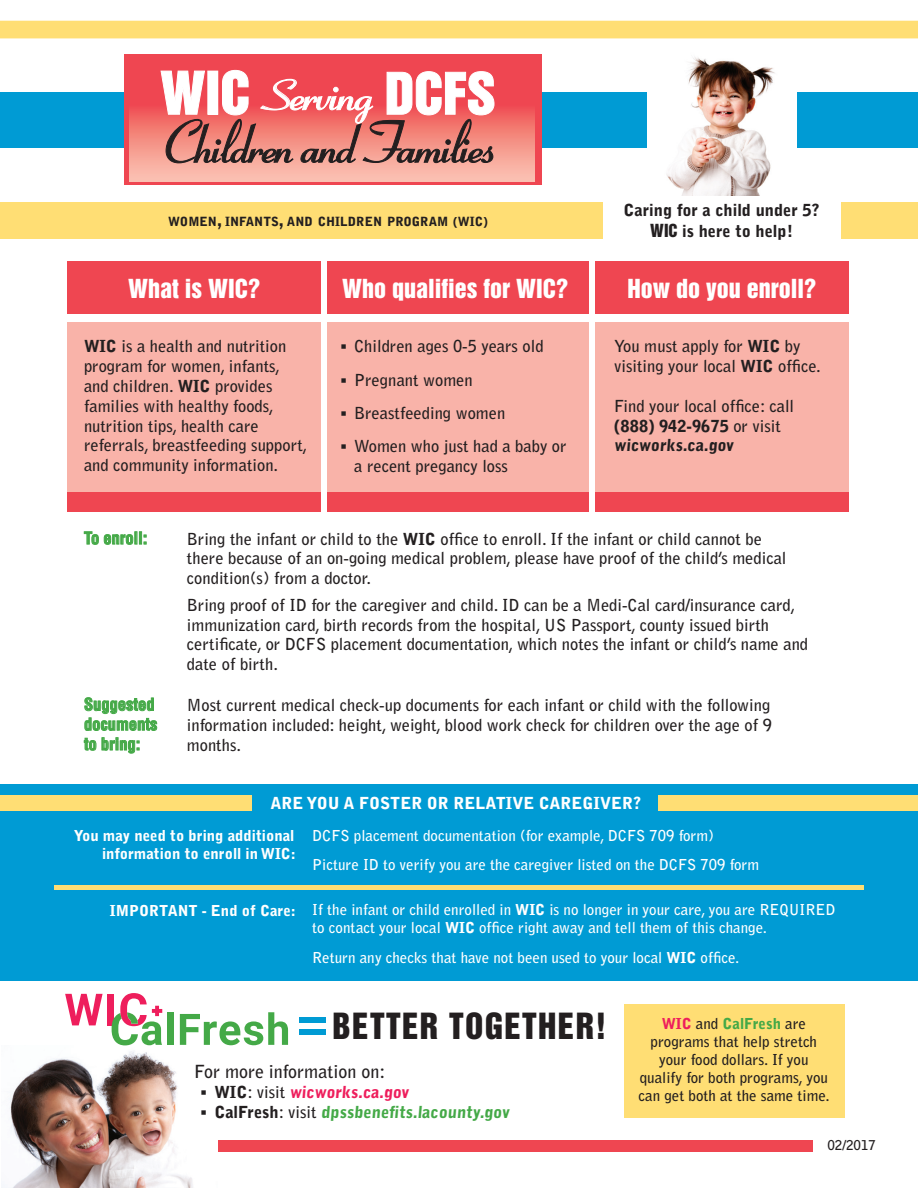
<style>
.page{position:relative;width:918px;height:1188px;background:#fff}
.page>*{position:absolute;margin:0;border:0;box-sizing:border-box;transform-origin:0 0}
.t1{font:700 58.5px/52.5px "Coronet LT Std";letter-spacing:-.03em;color:#231f20}
.t2{font:33px "Helvetica Inserat LT Std";letter-spacing:.04em;color:#231f20}
.t3{font:24px "Helvetica Inserat LT Std";color:#fff}
.t4{font:700 18px "Bell Gothic Std";color:#231f20}
.t5{font:700 16.5px/19.8px "Bell Gothic Std";color:#231f20}
.t6{font:900 16.5px "Bell Gothic Std";color:#44a947}
.t7{font:900 16.5px/21px "Bell Gothic Std";color:#231f20;text-align:center}
.t8{font:700 condensed 16.5px/19.8px "Helvetica LT Std";color:#44a947}
.t9{font:900 16.5px "Bell Gothic Std";color:#fff}
.t10{font:900 16.5px "Bell Gothic Std";color:#ee1e5c}
.t11{font:700 15px/18px "Bell Gothic Std";color:#fff}
.t12{font:700 15px/18px "Bell Gothic Std";color:#231f20;text-align:center}
.t13{font:900 15px/18px "Bell Gothic Std";color:#fff;text-align:right}
.t14{font:700 13.5px "Bell Gothic Std";color:#231f20}
.t15{font:900 12.6px "Bell Gothic Std";color:#231f20}
.s1{font-family:"Helvetica Inserat LT Std";font-weight:400;font-size:54px;color:#fff}
.s2{font-size:42px;color:#fff}
.s3{color:#fff}
.s4{font-family:"Helvetica Inserat LT Std";font-weight:400;font-size:52.5px;color:#fff}
.s5{font-size:18px}
.s6{font-size:12px}
.s7{font-family:"Helvetica Inserat LT Std";font-weight:400}
.s8{font-weight:900}
.s9{font-family:"Arial"}
.s10{font-family:"Arial";font-weight:700;color:#231f20}
.s11{color:#231f20}
.s12{font-weight:700;color:#231f20}
.s13{font-weight:900;color:#ee1e5c}
.s14{font-weight:900;color:#44a947}
</style>
<div class="page">
<div style="left:68px;top:261px;width:253px;height:250px;background:#ef4651"></div>
<div style="left:327px;top:261px;width:262px;height:250px;background:#ef4651"></div>
<div style="left:595px;top:261px;width:253px;height:250px;background:#ef4651"></div>
<div style="left:68px;top:319px;width:253px;height:173px;background:#f9b3a9"></div>
<div style="left:595px;top:319px;width:253px;height:173px;background:#f9b3a9"></div>
<div style="left:327px;top:319px;width:262px;height:173px;background:#f9b3a9"></div>
<div style="left:0;top:92px;width:918px;height:56px;background:#009bd4"></div>
<div style="left:124px;top:54px;width:418px;height:131px;background:#ef4651"></div>
<div style="left:0;top:202px;width:918px;height:36px;background:#ffde74"></div>
<div style="left:183px;top:1141px;width:630px;height:11px;background:#ef4651"></div>
<div style="left:0;top:21px;width:918px;height:17px;background:#ffde74"></div>
<img style="left:1px;top:1045px;width:217px;height:143px">
<svg style="left:84px;top:531px;width:62px;height:14px"></svg>
<svg style="left:85px;top:697px;width:72px;height:34px"></svg>
<svg style="left:84px;top:738px;width:12px;height:13px"></svg>
<svg style="left:102px;top:737px;width:37px;height:16px"></svg>
<div style="left:0;top:784px;width:918px;height:197px;background:#009bd4"></div>
<div style="left:299px;top:1018px;width:27px;height:5px;background:#009bd4"></div>
<div style="left:299px;top:1029px;width:27px;height:6px;background:#009bd4"></div>
<svg style="left:65px;top:994px;width:38px;height:31px"></svg>
<div style="left:108px;top:994px;width:6px;height:31px;background:#ee1e5c"></div>
<div style="left:167px;top:1012px;width:6px;height:33px;background:#44a947"></div>
<svg style="left:180px;top:1012px;width:108px;height:33px"></svg>
<svg style="left:112px;top:993px;width:50px;height:52px"></svg>
<hr style="left:54px;top:886px;width:810px;height:4px;background:#ffde74">
<div style="left:0;top:314px;width:918px;height:7px;background:#fff"></div>
<div style="left:0;top:795px;width:251px;height:16px;background:#ffde74"></div>
<div style="left:658px;top:795px;width:260px;height:16px;background:#ffde74"></div>
<div style="left:129px;top:104px;width:406px;height:77px;background:linear-gradient(to bottom,#ef5151,#fbcab7)"></div>
<svg style="left:160px;top:70px;width:335px;height:94px"></svg>
<div style="left:624px;top:1004px;width:220px;height:113px;background:#ffde74"></div>
<div style="left:603px;top:195px;width:237px;height:50px;background:#fff"></div>
<div style="left:647px;top:46px;width:149px;height:149px;background:#fff"></div>
<img style="left:666px;top:57px;width:109px;height:138px">
<h1 class="t1" style="left:160px;top:64px;width:337px"><span class="s1">WIC</span> <span class="s2">S</span><span class="s3">erving</span> <span class="s4">DCFS<br></span>Children and Families</h1>
<p class="t15" style="left:168px;top:214px;width:321px">WOMEN<span class="s5">,</span> INFANTS<span class="s5">,</span> AND CHILDREN PROGRAM <span class="s6">(</span>WIC<span class="s6">)</span></p>
<p class="t7" style="left:624px;top:200px;width:198px">Caring for a child under 5?<br><span class="s7">WIC</span> is here to help!</p>
<h3 class="t3" style="left:128px;top:275px;width:133px">What is WIC?</h3>
<h3 class="t3" style="left:342px;top:275px;width:228px">Who qualifies for WIC?</h3>
<h3 class="t3" style="left:627px;top:275px;width:190px">How do you enroll?</h3>
<p class="t5" style="left:84px;top:337px;width:225px"><span class="s8">WIC</span> is a health and nutrition program for women, infants, and children. <span class="s8">WIC</span> provides families with healthy foods, nutrition tips, health care referrals, breastfeeding support, and community information.</p>
<p class="t5" style="left:341px;top:337px;width:204px"><span class="s9">▪</span> Children ages 0-5 years old</p>
<p class="t5" style="left:341px;top:370px;width:134px"><span class="s9">▪</span> Pregnant women</p>
<p class="t5" style="left:341px;top:403px;width:166px"><span class="s9">▪</span> Breastfeeding women</p>
<p class="t5" style="left:354px;top:437px;width:214px;text-indent:-13px"><span class="s9">▪</span> Women who just had a baby or a recent pregancy loss</p>
<p class="t5" style="left:614px;top:337px;width:208px">You must apply for <span class="s8">WIC</span> by visiting your local <span class="s8">WIC</span> office.</p>
<p class="t5" style="left:614px;top:396px;width:181px">Find your local office: call <span class="s8">(888) 942-9675</span> or visit <span class="s8">wicworks.ca.gov</span></p>
<p class="t8" style="left:84px;top:528px;width:65px">To enroll:</p>
<p class="t8" style="left:84px;top:694px;width:75px">Suggested documents to bring:</p>
<p class="t5" style="left:187px;top:529px;width:601px">Bring the infant or child to the <span class="s8">WIC</span> office to enroll. If the infant or child cannot be there because of an on-going medical problem, please have proof of the child’s medical condition(s) from a doctor.</p>
<p class="t5" style="left:187px;top:595px;width:623px">Bring proof of ID for the caregiver and child. ID can be a Medi-Cal card/insurance card, immunization card, birth records from the hospital, US Passport, county issued birth certificate, or DCFS placement documentation, which notes the infant or child’s name and date of birth.</p>
<p class="t5" style="left:187px;top:695px;width:587px;text-align:justify">Most current medical check-up documents for each infant or child with the following information included: height, weight, blood work check for children over the age of 9 months.</p>
<p class="t9" style="left:271px;top:794px;width:372px">ARE YOU A FOSTER OR RELATIVE CAREGIVER?</p>
<p class="t13" style="left:74px;top:827px;width:224px">You may need to bring additional information to enroll in WIC:</p>
<p class="t11" style="left:312px;top:826px;width:403px">DCFS placement documentation (for example, DCFS 709 form)</p>
<p class="t11" style="left:312px;top:855px;width:448px">Picture ID to verify you are the caregiver listed on the DCFS 709 form</p>
<p class="t13" style="left:110px;top:902px;width:187px">IMPORTANT - End of Care:</p>
<p class="t11" style="left:312px;top:901px;width:525px">If the infant or child enrolled in <span class="s8">WIC</span> is no longer in your care, you are REQUIRED to contact your local <span class="s8">WIC</span> office right away and tell them of this change.</p>
<p class="t11" style="left:312px;top:949px;width:429px">Return any checks that have not been used to your local <span class="s8">WIC</span> office.</p>
<h2 class="t2" style="left:333px;top:1006px;width:275px">BETTER TOGETHER!</h2>
<p class="t4" style="left:194px;top:1061px;width:193px">For more information on:</p>
<p class="t10" style="left:201px;top:1083px;width:212px"><span class="s10">▪</span> <span class="s11">WIC</span><span class="s12">: visit</span> wicworks.ca.gov</p>
<p class="t6" style="left:201px;top:1103px;width:312px"><span class="s10">▪</span> <span class="s11">CalFresh</span><span class="s12">: visit</span> dpssbenefits.lacounty.gov</p>
<p class="t12" style="left:639px;top:1015px;width:193px"><span class="s13">WIC</span> and <span class="s14">CalFresh</span> are programs that help stretch your food dollars. If you qualify for both programs, you can get both at the same time.</p>
<p class="t14" style="left:827px;top:1137px;width:50px">02/2017</p>
</div>
